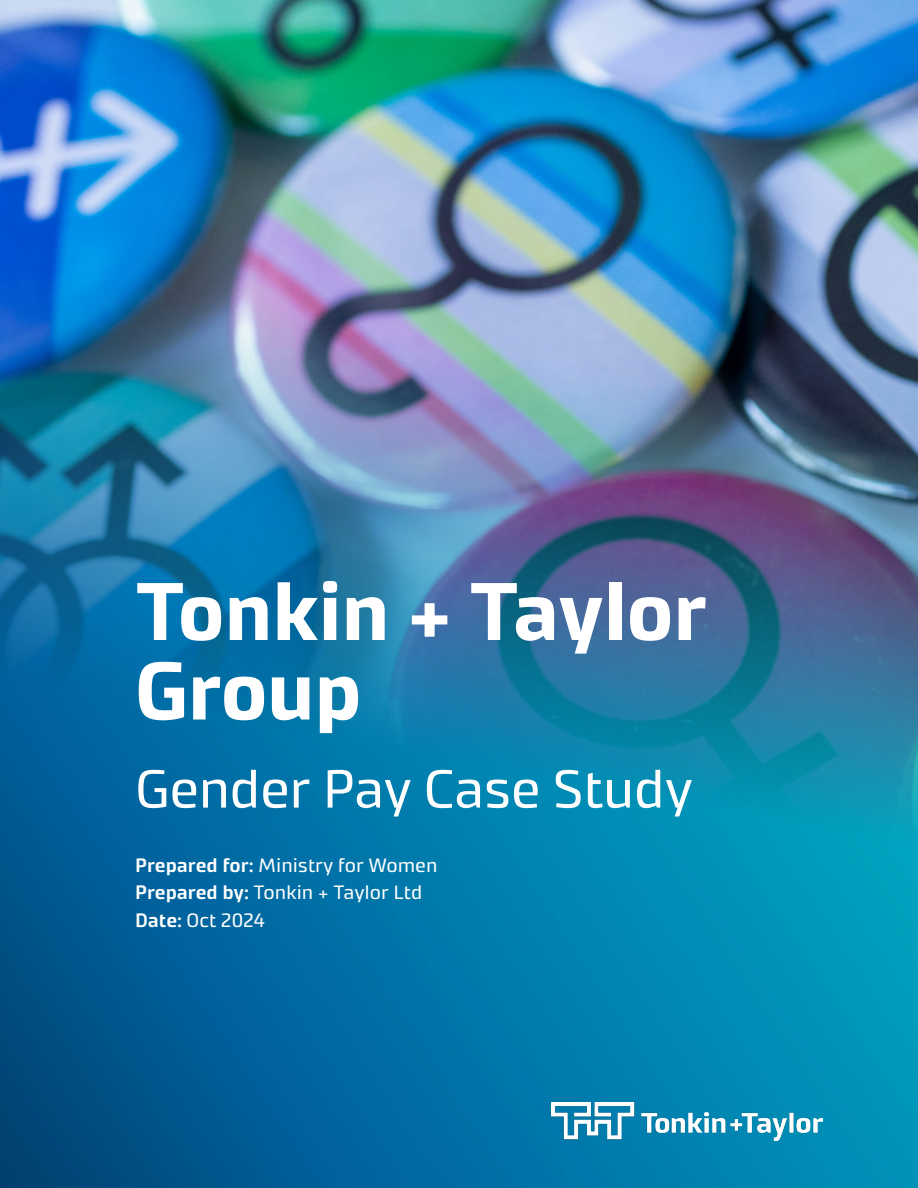
<style>
.page{position:relative;width:918px;height:1188px;background:#fff}
.page>*{position:absolute;margin:0;border:0;box-sizing:border-box;transform-origin:0 0}
.Cover_Title{font:700 82.5px/79.5px "Accura";letter-spacing:-.01em;color:#fff}
.Cover_Title-2{font:54px "Accura";letter-spacing:-.01em;color:#fff}
.Paragraph_Italic_White__left_align{font:19.5px "Accura";color:#fff}
.s1{font-weight:600}
</style>
<div class="page">
<img style="left:0;top:0;width:918px;height:1188px">
<img style="left:551px;top:1102px;width:272px;height:38px">
<p class="Cover_Title" style="left:135px;top:572px;width:573px">Tonkin + Taylor<br>Group</p>
<p class="Cover_Title-2" style="left:135px;top:756px;width:559px">Gender Pay Case Study</p>
<p class="Paragraph_Italic_White__left_align" style="left:135px;top:853px;width:304px"><span class="s1">Prepared for:</span> Ministry for Women</p>
<p class="Paragraph_Italic_White__left_align" style="left:135px;top:881px;width:289px"><span class="s1">Prepared by:</span> Tonkin + Taylor Ltd</p>
<p class="Paragraph_Italic_White__left_align" style="left:135px;top:908px;width:131px"><span class="s1">Date:</span> Oct 2024</p>
</div>
